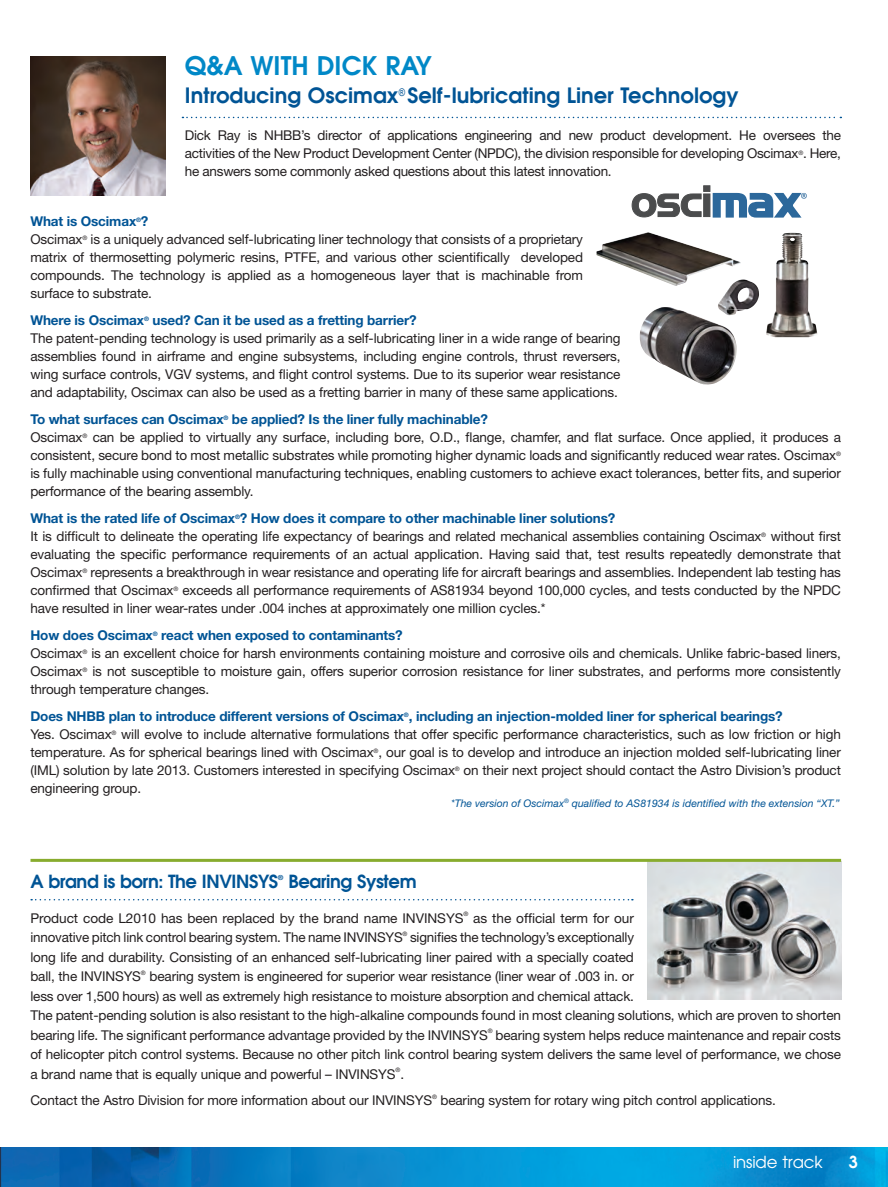
<style>
.page{position:relative;width:888px;height:1187px;background:#fff}
.page>*{position:absolute;margin:0;border:0;box-sizing:border-box;transform-origin:0 0}
.t1{font:700 25.5px "Avian";color:#0088c7}
.t2{font:700 21px "Avian";color:#005495}
.t3{font:700 18px "Avian";letter-spacing:-.025em;color:#005495}
.t4{font:16.5px "Avian";letter-spacing:-.01em;color:#fff}
.t5{font:700 16.5px "Avian";color:#fff}
.t6{font:13.5px/18px "Helvetica Neue";letter-spacing:-.01em;color:#231f20}
.t7{font:italic 10.5px "Helvetica Neue";color:#005495}
.t8{font:700 7.05px "Helvetica Neue";color:#005495}
.t9{font:6.15px "Helvetica Neue";color:#231f20}
.s1{font-weight:700;color:#005495}
</style>
<div class="page">
<img style="left:0;top:1147px;width:887px;height:39px">
<svg style="left:182px;top:117px;width:659px;height:1px"></svg>
<svg style="left:31px;top:899px;width:601px;height:1px"></svg>
<img style="left:30px;top:56px;width:136px;height:139px">
<img style="left:647px;top:861px;width:193px;height:138px">
<hr style="left:30px;top:858px;width:810px;height:3px;background:#88ac2e">
<svg style="left:631px;top:185px;width:175px;height:33px"></svg>
<img style="left:766px;top:233px;width:51px;height:104px">
<img style="left:718px;top:279px;width:41px;height:33px">
<img style="left:639px;top:307px;width:97px;height:77px">
<img style="left:596px;top:232px;width:144px;height:54px">
<h1 class="t1" style="left:185px;top:52px;width:101px">Q&amp;A with</h1>
<h1 class="t1" style="left:317px;top:52px;width:33px">Dick</h1>
<h1 class="t1" style="left:385px;top:52px;width:32px">Ray</h1>
<h2 class="t2" style="left:185px;top:84px;width:555px">Introducing Oscimax<sup>®</sup> Self-lubricating Liner Technology</h2>
<p class="t6" style="left:185px;top:126px;width:657px;text-align:justify">Dick Ray is NHBB’s director of applications engineering and new product development. He oversees the activities of the New Product Development Center (NPDC), the division responsible for developing Oscimax<sup>®</sup>. Here, he answers some commonly asked questions about this latest innovation.</p>
<p class="t6" style="left:30px;top:212px;width:554px"><span class="s1">What is Oscimax</span><sup>®</sup><span class="s1">?<br></span>Oscimax<sup>®</sup> is a uniquely advanced self-lubricating liner technology that consists of a proprietary matrix of thermosetting polymeric resins, PTFE, and various other scientifically developed compounds. The technology is applied as a homogeneous layer that is machinable from surface to substrate.</p>
<p class="t6" style="left:30px;top:311px;width:591px"><span class="s1">Where is Oscimax</span><sup>®</sup> <span class="s1">used? Can it be used as a fretting barrier?<br></span>The patent-pending technology is used primarily as a self-lubricating liner in a wide range of bearing assemblies found in airframe and engine subsystems, including engine controls, thrust reversers, wing surface controls, VGV systems, and flight control systems. Due to its superior wear resistance and adaptability, Oscimax can also be used as a fretting barrier in many of these same applications.</p>
<p class="t6" style="left:30px;top:410px;width:812px"><span class="s1">To what surfaces can Oscimax</span><sup>®</sup> <span class="s1">be applied? Is the liner fully machinable?<br></span>Oscimax<sup>®</sup> can be applied to virtually any surface, including bore, O.D., flange, chamfer, and flat surface. Once applied, it produces a consistent, secure bond to most metallic substrates while promoting higher dynamic loads and significantly reduced wear rates. Oscimax<sup>® </sup>is fully machinable using conventional manufacturing techniques, enabling customers to achieve exact tolerances, better fits, and superior performance of the bearing assembly.</p>
<p class="t6" style="left:30px;top:508px;width:812px"><span class="s1">What is the rated life of Oscimax</span><sup>®</sup><span class="s1">? How does it compare to other machinable liner solutions?<br></span>It is difficult to delineate the operating life expectancy of bearings and related mechanical assemblies containing Oscimax<sup>®</sup> without first evaluating the specific performance requirements of an actual application. Having said that, test results repeatedly demonstrate that Oscimax<sup>®</sup> represents a breakthrough in wear resistance and operating life for aircraft bearings and assemblies. Independent lab testing has confirmed that Oscimax<sup>®</sup> exceeds all performance requirements of AS81934 beyond 100,000 cycles, and tests conducted by the NPDC have resulted in liner wear-rates under .004 inches at approximately one million cycles.*</p>
<p class="t6" style="left:30px;top:625px;width:812px"><span class="s1">How does Oscimax</span><sup>®</sup> <span class="s1">react when exposed to contaminants?<br></span>Oscimax<sup>®</sup> is an excellent choice for harsh environments containing moisture and corrosive oils and chemicals. Unlike fabric-based liners, Oscimax<sup>®</sup> is not susceptible to moisture gain, offers superior corrosion resistance for liner substrates, and performs more consistently through temperature changes.</p>
<p class="t6" style="left:30px;top:706px;width:812px"><span class="s1">Does NHBB plan to introduce different versions of Oscimax</span><sup>®</sup><span class="s1">, including an injection-molded liner for spherical bearings?<br></span>Yes. Oscimax<sup>®</sup> will evolve to include alternative formulations that offer specific performance characteristics, such as low friction or high temperature. As for spherical bearings lined with Oscimax<sup>®</sup>, our goal is to develop and introduce an injection molded self-lubricating liner (IML) solution by late 2013. Customers interested in specifying Oscimax<sup>®</sup> on their next project should contact the Astro Division’s product engineering group.</p>
<p class="t7" style="left:451px;top:796px;width:390px">*The version of Oscimax<sup>®</sup> qualified to AS81934 is identified with the extension “XT.”</p>
<h3 class="t3" style="left:30px;top:871px;width:249px">A brand is born: The INVINSYS</h3>
<p class="t8" style="left:278px;top:872px;width:7px">®</p>
<h3 class="t3" style="left:288px;top:871px;width:130px">Bearing System</h3>
<p class="t6" style="left:30px;top:908px;width:434px">Product code L2010 has been replaced by the brand name INVINSYS</p>
<p class="t9" style="left:463px;top:910px;width:6px">®</p>
<p class="t6" style="left:473px;top:908px;width:162px">as the official term for our</p>
<p class="t6" style="left:30px;top:928px;width:374px">innovative pitch link control bearing system. The name INVINSYS</p>
<p class="t9" style="left:402px;top:929px;width:6px">®</p>
<p class="t6" style="left:30px;top:927px;width:605px;line-height:19.5px;text-align:justify;text-indent:379px">signifies the technology’s exceptionally long life and durability. Consisting of an enhanced self-lubricating liner paired with a specially coated ball, the INVINSYS</p>
<p class="t9" style="left:141px;top:968px;width:6px">®</p>
<p class="t6" style="left:30px;top:966px;width:812px;line-height:19.5px;text-indent:119px">bearing system is engineered for superior wear resistance (liner wear of .003 in. or<br>less over 1,500 hours) as well as extremely high resistance to moisture absorption and chemical attack.<br>The patent-pending solution is also resistant to the high-alkaline compounds found in most cleaning solutions, which are proven to shorten bearing life. The significant performance advantage provided by the INVINSYS</p>
<p class="t9" style="left:487px;top:1027px;width:6px">®</p>
<p class="t6" style="left:30px;top:1024px;width:812px;line-height:19.5px;text-align:justify;text-indent:465px">bearing system helps reduce maintenance and repair costs of helicopter pitch control systems. Because no other pitch link control bearing system delivers the same level of performance, we chose a brand name that is equally unique and powerful – INVINSYS .</p>
<p class="t9" style="left:395px;top:1066px;width:6px">®</p>
<p class="t6" style="left:30px;top:1090px;width:403px">Contact the Astro Division for more information about our INVINSYS</p>
<p class="t9" style="left:432px;top:1092px;width:6px">®</p>
<p class="t6" style="left:440px;top:1090px;width:337px">bearing system for rotary wing pitch control applications.</p>
<p class="t4" style="left:733px;top:1153px;width:91px">inside track</p>
<p class="t5" style="left:848px;top:1152px;width:11px">3</p>
</div>
